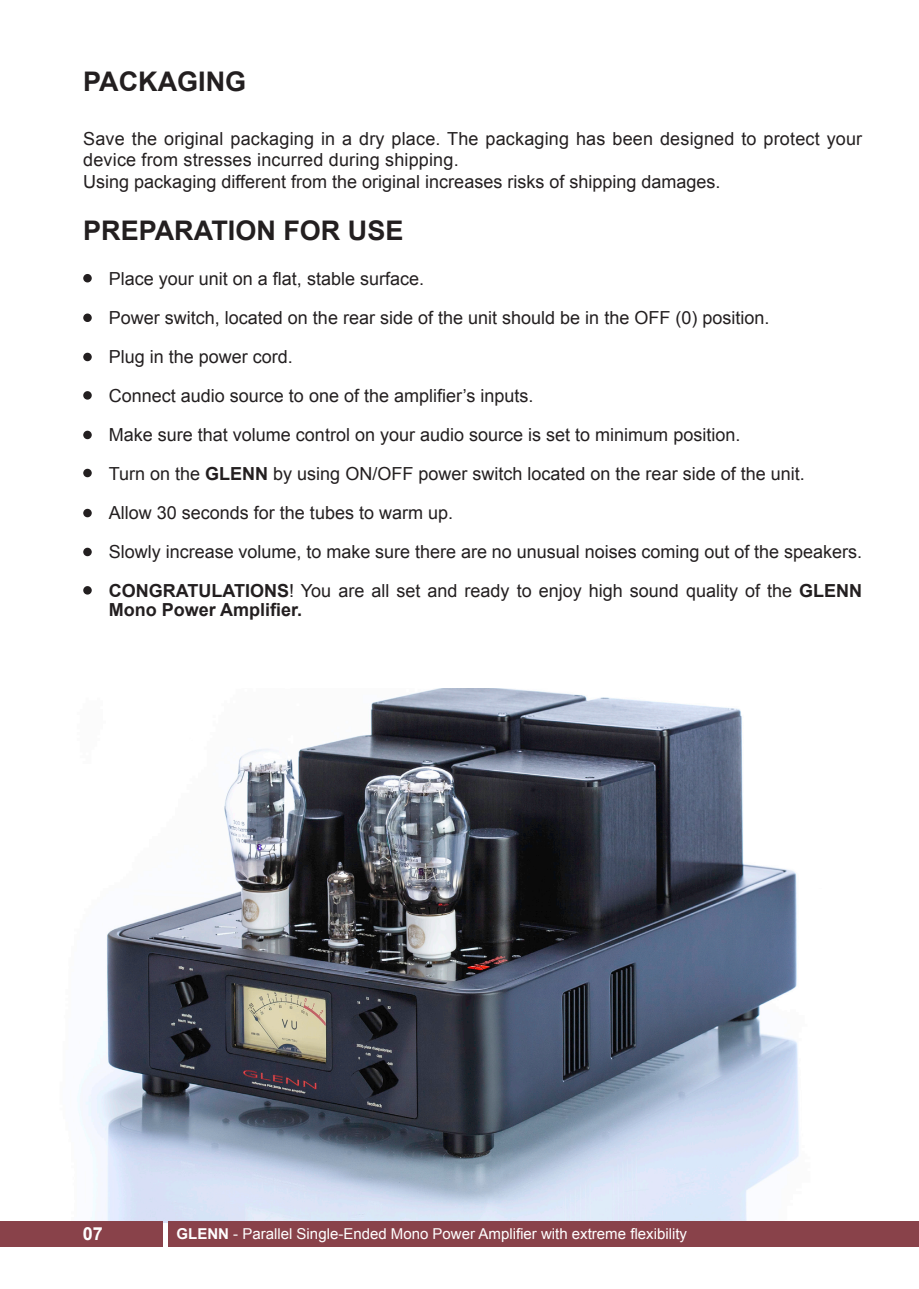
<style>
.page{position:relative;width:919px;height:1289px;background:#fff}
.page>*{position:absolute;margin:0;border:0;box-sizing:border-box;transform-origin:0 0}
.t1{font:700 27px "Arial";color:#231f20}
.t2{font:18px/21.6px "Arial";color:#231f20}
.t3{font:700 18px "Arial";color:#fff}
.t4{font:15px "Arial";color:#fff}
.s1{font-weight:700}
</style>
<div class="page">
<img style="left:77px;top:688px;width:722px;height:534px">
<div style="left:83px;top:274px;width:9px;height:8px;background:#231f20;border-radius:50%"></div>
<div style="left:83px;top:313px;width:9px;height:9px;background:#231f20;border-radius:50%"></div>
<div style="left:83px;top:353px;width:9px;height:8px;background:#231f20;border-radius:50%"></div>
<div style="left:83px;top:391px;width:9px;height:8px;background:#231f20;border-radius:50%"></div>
<svg style="left:83px;top:430px;width:9px;height:9px"></svg>
<div style="left:83px;top:469px;width:9px;height:8px;background:#231f20;border-radius:50%"></div>
<div style="left:83px;top:509px;width:9px;height:8px;background:#231f20;border-radius:50%"></div>
<svg style="left:83px;top:547px;width:9px;height:9px"></svg>
<div style="left:83px;top:586px;width:9px;height:8px;background:#231f20;border-radius:50%"></div>
<div style="left:0;top:1220px;width:162px;height:26px;background:#89424a"></div>
<div style="left:168px;top:1220px;width:750px;height:26px;background:#89424a"></div>
<p class="t1" style="left:83px;top:63px;width:164px">PACKAGING</p>
<p class="t2" style="left:83px;top:128px;width:780px">Save the original packaging in a dry place. The packaging has been designed to protect your device from stresses incurred during shipping.</p>
<p class="t2" style="left:83px;top:171px;width:638px">Using packaging different from the original increases risks of shipping damages.</p>
<p class="t1" style="left:83px;top:212px;width:322px">PREPARATION FOR USE</p>
<p class="t2" style="left:109px;top:268px;width:317px">Place your unit on a flat, stable surface.</p>
<p class="t2" style="left:109px;top:307px;width:662px">Power switch, located on the rear side of the unit should be in the OFF (0) position.</p>
<p class="t2" style="left:109px;top:346px;width:186px">Plug in the power cord.</p>
<p class="t2" style="left:109px;top:385px;width:426px">Connect audio source to one of the amplifier’s inputs.</p>
<p class="t2" style="left:109px;top:424px;width:633px">Make sure that volume control on your audio source is set to minimum position.</p>
<p class="t2" style="left:109px;top:463px;width:697px">Turn on the <span class="s1">GLENN</span> by using ON/OFF power switch located on the rear side of the unit.</p>
<p class="t2" style="left:109px;top:502px;width:346px">Allow 30 seconds for the tubes to warm up.</p>
<p class="t2" style="left:109px;top:541px;width:754px">Slowly increase volume, to make sure there are no unusual noises coming out of the speakers.</p>
<p class="t2" style="left:109px;top:581px;width:755px;line-height:19.5px"><span class="s1">CONGRATULATIONS</span>! You are all set and ready to enjoy high sound quality of the <span class="s1">GLENN<br>Mono Power Amplifier.</span></p>
<p class="t3" style="left:83px;top:1221px;width:22px">07</p>
<p class="t4" style="left:176px;top:1223px;width:512px"><span class="s1">GLENN</span> - Parallel Single-Ended Mono Power Amplifier with extreme flexibility</p>
</div>
